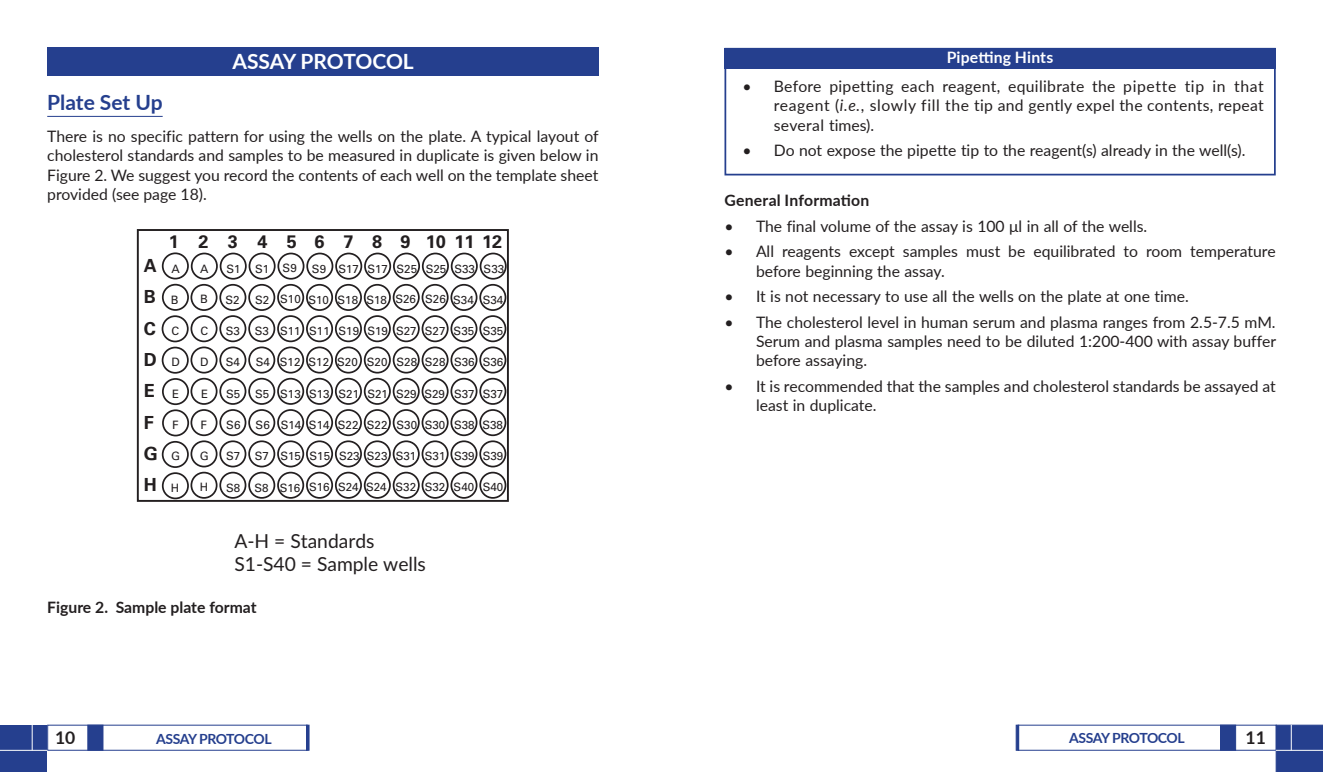
<style>
.page{position:relative;width:1323px;height:772px;background:#fff}
.page>*{position:absolute;margin:0;border:0;box-sizing:border-box;transform-origin:0 0}
.Section_Heading_-_White{font:700 21px "Lato";letter-spacing:-.01em;color:#fff}
.Heading_-_Assay_Protocol{font:700 21px "Lato";letter-spacing:-.005em;color:#253f8e}
.t1{font:19.25px/23.1px "Lato";color:#231f20}
.t2{font:700 18.03px/31.3px "Univers LT Std";letter-spacing:.995em;color:#231f20}
.t3{font:700 17.5px "Lato";color:#231f20}
.Body_Text{font:15.75px/19.2px "Lato";color:#231f20;text-align:justify}
.Long__List{font:15.75px/19.2px "Lato";color:#231f20}
.Sub_Heading{font:700 15.75px "Lato";color:#231f20}
.Hints_Heading{font:700 15.75px "Lato";letter-spacing:.01em;color:#fff}
.t4{font:700 14px "Lato";letter-spacing:-.04em;color:#253f8e}
.t5{font:11.55px "Univers LT Std";color:#231f20}
.s1{font-style:italic}
</style>
<div class="page">
<div style="left:0;top:724px;width:47px;height:48px;background:#253f8e"></div>
<div style="left:87px;top:724px;width:16px;height:26px;background:#253f8e;border:1px solid #253f8e"></div>
<hr style="left:306px;top:724px;width:3px;height:26px;background:#253f8e">
<div style="left:1220px;top:724px;width:16px;height:26px;background:#253f8e;border:1px solid #253f8e"></div>
<div style="left:1016px;top:724px;width:3px;height:26px;background:#253f8e;border:1px solid #253f8e"></div>
<svg style="left:32px;top:724px;width:1px;height:26px"></svg>
<hr style="left:0;top:750px;width:47px;height:1px;background:#fff">
<svg style="left:1276px;top:724px;width:47px;height:48px"></svg>
<hr style="left:1276px;top:750px;width:47px;height:1px;background:#fff">
<hr style="left:47px;top:116px;width:116px;height:1px;background:#253f8e">
<div style="left:47px;top:47px;width:551px;height:28px;background:#253f8e"></div>
<div style="left:137px;top:229px;width:372px;height:273px;border:2px solid #231f20"></div>
<svg style="left:190px;top:283px;width:317px;height:216px"></svg>
<svg style="left:190px;top:252px;width:318px;height:28px"></svg>
<div style="left:162px;top:252px;width:27px;height:27px;border:2px solid #231f20;border-radius:50%"></div>
<div style="left:162px;top:284px;width:27px;height:27px;border:2px solid #231f20;border-radius:50%"></div>
<div style="left:162px;top:315px;width:27px;height:27px;border:2px solid #231f20;border-radius:50%"></div>
<div style="left:162px;top:347px;width:27px;height:27px;border:2px solid #231f20;border-radius:50%"></div>
<div style="left:162px;top:378px;width:27px;height:27px;border:2px solid #231f20;border-radius:50%"></div>
<div style="left:162px;top:409px;width:27px;height:27px;border:2px solid #231f20;border-radius:50%"></div>
<div style="left:162px;top:441px;width:27px;height:27px;border:2px solid #231f20;border-radius:50%"></div>
<div style="left:162px;top:472px;width:27px;height:27px;border:2px solid #231f20;border-radius:50%"></div>
<div style="left:724px;top:48px;width:552px;height:127px;border:2px solid #253f8e"></div>
<div style="left:724px;top:48px;width:552px;height:21px;background:#253f8e"></div>
<p class="Section_Heading_-_White" style="left:232px;top:46px;width:183px">ASSAY PROTOCOL</p>
<p class="Heading_-_Assay_Protocol" style="left:47px;top:87px;width:117px">Plate Set Up</p>
<p class="Body_Text" style="left:47px;top:126px;width:553px">There is no specific pattern for using the wells on the plate. A typical layout of cholesterol standards and samples to be measured in duplicate is given below in Figure 2. We suggest you record the contents of each well on the template sheet provided (see page 18).</p>
<p class="t2" style="left:144px;top:250px;width:16px">A<br>B<br>C<br>D<br>E<br>F<br>G<br>H</p>
<p class="t2" style="left:169px;top:226px;width:335px">123456789101112</p>
<p class="t5" style="left:255px;top:262px;width:16px">S1</p>
<p class="t5" style="left:255px;top:293px;width:16px">S2</p>
<p class="t5" style="left:255px;top:324px;width:16px">S3</p>
<p class="t5" style="left:256px;top:355px;width:16px">S4</p>
<p class="t5" style="left:255px;top:387px;width:16px">S5</p>
<p class="t5" style="left:256px;top:418px;width:16px">S6</p>
<p class="t5" style="left:255px;top:449px;width:16px">S7</p>
<p class="t5" style="left:254px;top:480px;width:48px">S8 S16</p>
<p class="t5" style="left:283px;top:261px;width:16px">S9</p>
<p class="t5" style="left:454px;top:262px;width:22px">S33</p>
<p class="t5" style="left:484px;top:262px;width:22px">S33</p>
<p class="t5" style="left:426px;top:262px;width:22px">S25</p>
<p class="t5" style="left:397px;top:262px;width:22px">S25</p>
<p class="t5" style="left:226px;top:262px;width:16px">S1</p>
<p class="t5" style="left:226px;top:293px;width:16px">S2</p>
<p class="t5" style="left:226px;top:324px;width:16px">S3</p>
<p class="t5" style="left:226px;top:355px;width:16px">S4</p>
<p class="t5" style="left:226px;top:386px;width:16px">S5</p>
<p class="t5" style="left:226px;top:418px;width:16px">S6</p>
<p class="t5" style="left:226px;top:449px;width:16px">S7</p>
<p class="t5" style="left:226px;top:481px;width:16px">S8</p>
<p class="t5" style="left:312px;top:262px;width:16px">S9</p>
<p class="t5" style="left:171px;top:262px;width:10px">A</p>
<p class="t5" style="left:200px;top:262px;width:10px">A</p>
<p class="t5" style="left:338px;top:262px;width:22px">S17</p>
<p class="t5" style="left:367px;top:262px;width:22px">S17</p>
<p class="t5" style="left:200px;top:292px;width:9px">B</p>
<p class="t5" style="left:395px;top:292px;width:22px">S26</p>
<p class="t5" style="left:425px;top:292px;width:22px">S26</p>
<p class="t5" style="left:280px;top:292px;width:22px">S10</p>
<p class="t5" style="left:453px;top:293px;width:22px">S34</p>
<p class="t5" style="left:483px;top:293px;width:22px">S34</p>
<p class="t5" style="left:308px;top:293px;width:22px">S10</p>
<p class="t5" style="left:338px;top:293px;width:22px">S18</p>
<p class="t5" style="left:366px;top:293px;width:22px">S18</p>
<p class="t5" style="left:171px;top:293px;width:9px">B</p>
<p class="t5" style="left:425px;top:324px;width:22px">S27</p>
<p class="t5" style="left:454px;top:324px;width:22px">S35</p>
<p class="t5" style="left:483px;top:324px;width:22px">S35</p>
<p class="t5" style="left:396px;top:324px;width:22px">S27</p>
<p class="t5" style="left:339px;top:324px;width:22px">S19</p>
<p class="t5" style="left:367px;top:324px;width:22px">S19</p>
<p class="t5" style="left:201px;top:324px;width:9px">C</p>
<p class="t5" style="left:171px;top:324px;width:9px">C</p>
<p class="t5" style="left:309px;top:324px;width:22px">S11</p>
<p class="t5" style="left:280px;top:324px;width:22px">S11</p>
<p class="t5" style="left:425px;top:355px;width:22px">S28</p>
<p class="t5" style="left:454px;top:355px;width:22px">S36</p>
<p class="t5" style="left:483px;top:355px;width:22px">S36</p>
<p class="t5" style="left:397px;top:355px;width:22px">S28</p>
<p class="t5" style="left:280px;top:355px;width:22px">S12</p>
<p class="t5" style="left:337px;top:355px;width:22px">S20</p>
<p class="t5" style="left:367px;top:355px;width:22px">S20</p>
<p class="t5" style="left:309px;top:355px;width:22px">S12</p>
<p class="t5" style="left:200px;top:355px;width:10px">D</p>
<p class="t5" style="left:171px;top:355px;width:10px">D</p>
<p class="t5" style="left:454px;top:387px;width:22px">S37</p>
<p class="t5" style="left:483px;top:387px;width:22px">S37</p>
<p class="t5" style="left:172px;top:386px;width:9px">E</p>
<p class="t5" style="left:396px;top:387px;width:22px">S29</p>
<p class="t5" style="left:424px;top:387px;width:22px">S29</p>
<p class="t5" style="left:367px;top:387px;width:22px">S21</p>
<p class="t5" style="left:280px;top:387px;width:22px">S13</p>
<p class="t5" style="left:309px;top:387px;width:22px">S13</p>
<p class="t5" style="left:339px;top:387px;width:22px">S21</p>
<p class="t5" style="left:201px;top:387px;width:9px">E</p>
<p class="t5" style="left:454px;top:418px;width:22px">S38</p>
<p class="t5" style="left:482px;top:418px;width:22px">S38</p>
<p class="t5" style="left:172px;top:418px;width:8px">F</p>
<p class="t5" style="left:397px;top:418px;width:22px">S30</p>
<p class="t5" style="left:425px;top:418px;width:22px">S30</p>
<p class="t5" style="left:367px;top:418px;width:22px">S22</p>
<p class="t5" style="left:338px;top:418px;width:22px">S22</p>
<p class="t5" style="left:201px;top:418px;width:8px">F</p>
<p class="t5" style="left:281px;top:418px;width:22px">S14</p>
<p class="t5" style="left:309px;top:418px;width:22px">S14</p>
<p class="t5" style="left:339px;top:449px;width:22px">S23</p>
<p class="t5" style="left:454px;top:449px;width:22px">S39</p>
<p class="t5" style="left:396px;top:449px;width:22px">S31</p>
<p class="t5" style="left:425px;top:449px;width:22px">S31</p>
<p class="t5" style="left:200px;top:449px;width:10px">G</p>
<p class="t5" style="left:367px;top:449px;width:22px">S23</p>
<p class="t5" style="left:171px;top:449px;width:10px">G</p>
<p class="t5" style="left:280px;top:449px;width:22px">S15</p>
<p class="t5" style="left:310px;top:449px;width:22px">S15</p>
<p class="t5" style="left:483px;top:449px;width:22px">S39</p>
<p class="t5" style="left:483px;top:480px;width:22px">S40</p>
<p class="t5" style="left:366px;top:480px;width:22px">S24</p>
<p class="t5" style="left:396px;top:480px;width:22px">S32</p>
<p class="t5" style="left:425px;top:480px;width:22px">S32</p>
<p class="t5" style="left:454px;top:480px;width:22px">S40</p>
<p class="t5" style="left:309px;top:480px;width:22px">S16</p>
<p class="t5" style="left:338px;top:480px;width:22px">S24</p>
<p class="t5" style="left:200px;top:480px;width:10px">H</p>
<p class="t5" style="left:171px;top:481px;width:10px">H</p>
<p class="t1" style="left:234px;top:528px;width:193px">A-H = Standards<br>S1-S40 = Sample wells</p>
<p class="Sub_Heading" style="left:47px;top:596px;width:211px">Figure 2. Sample plate format</p>
<p class="Hints_Heading" style="left:947px;top:46px;width:108px">Pipetting Hints</p>
<p class="Body_Text" style="left:774px;top:76px;width:491px;text-indent:-32px">• Before pipetting each reagent, equilibrate the pipette tip in that reagent (<span class="s1">i.e.</span>, slowly fill the tip and gently expel the contents, repeat several times).</p>
<p class="Body_Text" style="left:742px;top:140px;width:505px">• Do not expose the pipette tip to the reagent(s) already in the well(s).</p>
<p class="Sub_Heading" style="left:724px;top:189px;width:146px">General Information</p>
<p class="Long__List" style="left:724px;top:216px;width:424px">• The final volume of the assay is 100 μl in all of the wells.</p>
<p class="Long__List" style="left:756px;top:241px;width:521px;text-indent:-32px">• All reagents except samples must be equilibrated to room temperature before beginning the assay.</p>
<p class="Long__List" style="left:724px;top:286px;width:466px">• It is not necessary to use all the wells on the plate at one time.</p>
<p class="Long__List" style="left:756px;top:312px;width:522px;text-align:justify;text-indent:-32px">• The cholesterol level in human serum and plasma ranges from 2.5-7.5 mM.<br>Serum and plasma samples need to be diluted 1:200-400 with assay buffer before assaying.</p>
<p class="Long__List" style="left:756px;top:376px;width:521px;text-indent:-32px">• It is recommended that the samples and cholesterol standards be assayed at least in duplicate.</p>
<p class="t3" style="left:55px;top:725px;width:22px">10</p>
<p class="t4" style="left:156px;top:728px;width:117px">ASSAY PROTOCOL</p>
<p class="t4" style="left:1069px;top:727px;width:117px">ASSAY PROTOCOL</p>
<p class="t3" style="left:1246px;top:725px;width:22px">11</p>
</div>
